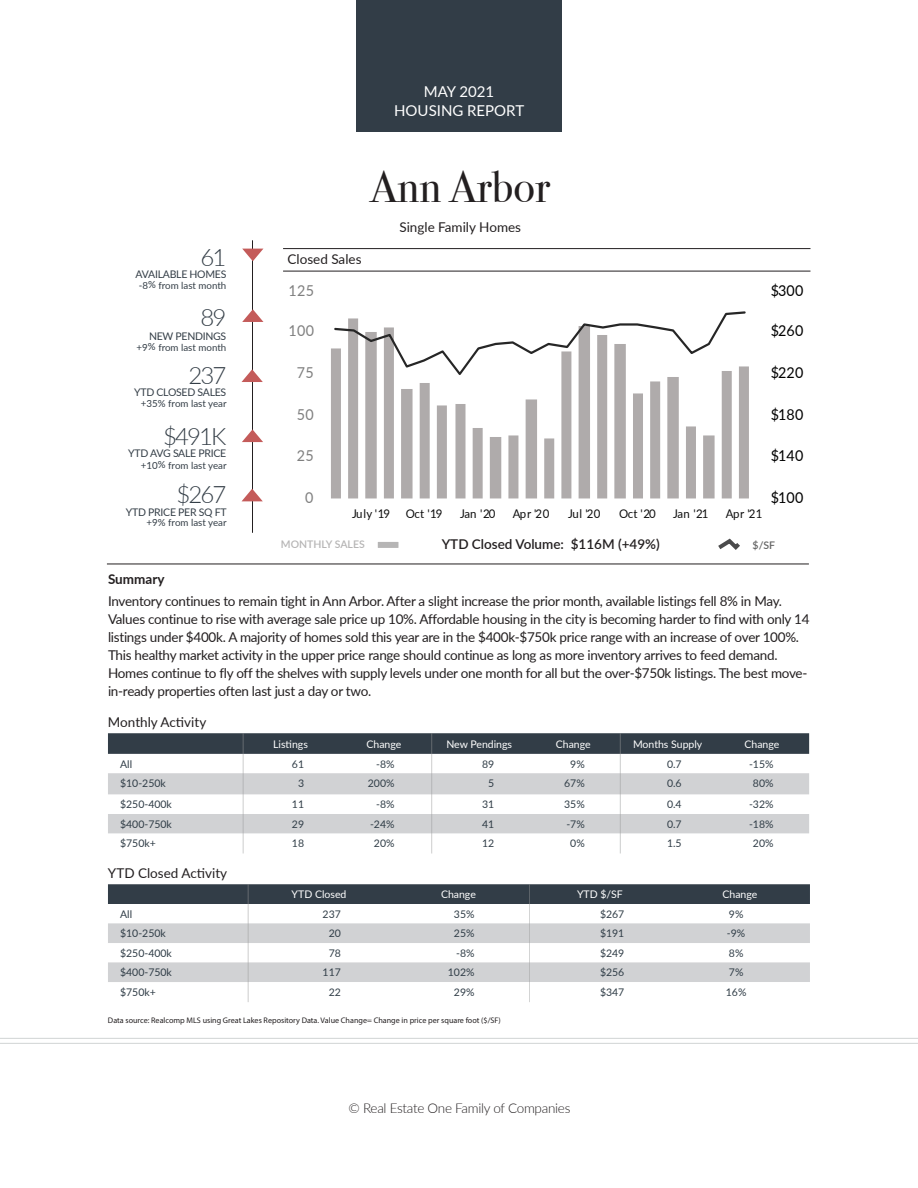
<style>
.page{position:relative;width:918px;height:1188px;background:#fff}
.page>*{position:absolute;margin:0;border:0;box-sizing:border-box;transform-origin:0 0}
.t1{font:45px "Bodoni Svty Two ITCTT";color:#231f20}
.t2{font:300 24px "Lato";letter-spacing:-.08em;color:#343e47}
.t3{font:15px "Lato";letter-spacing:.02em;color:#000;scale:.95 1}
.t4{font:15px/19.5px "Lato";color:#fff;text-align:center}
.t5{font:15px "Lato";letter-spacing:.02em;color:#7f7f7f;scale:.95 1}
.Area_Summary{font:13.5px/18px "Lato";letter-spacing:-.02em;color:#231f20}
.Area_Summary-2{font:13.5px "Lato";color:#231f20}
.t6{font:300 13.5px "Lato";letter-spacing:-.02em;color:#231f20}
.t7{font:600 13.5px "Lato";color:#231f20}
.t8{font:700 13.5px "Lato";color:#231f20}
.t9{font:12px "Lato";letter-spacing:-.045em;color:#0d0d0d;scale:.95 1}
.t10{font:10.5px "Lato";color:#303d47}
.t11{font:10.5px "Lato";color:#fff}
.t12{font:10.5px "Lato";letter-spacing:-.025em;color:#343e47}
.t13{font:600 10.5px "Lato";color:#b6b5b5}
.t14{font:600 10.5px "Lato";color:#646464}
.t15{font:9.75px "Lato";color:#343e47}
.t16{font:8.1px "Myriad Pro";color:#231f20}
</style>
<div class="page">
<div style="left:356px;top:0;width:206px;height:132px;background:#323d47"></div>
<hr style="left:0;top:1038px;width:918px;height:1px;background:#d1d4d4">
<hr style="left:0;top:1043px;width:918px;height:1px;background:#d1d4d4">
<hr style="left:107px;top:564px;width:702px;height:1px;background:#231f20">
<hr style="left:252px;top:240px;width:1px;height:293px;background:#231f20">
<svg style="left:242px;top:249px;width:21px;height:12px"></svg>
<svg style="left:242px;top:309px;width:21px;height:13px"></svg>
<svg style="left:242px;top:429px;width:21px;height:13px"></svg>
<hr style="left:283px;top:271px;width:527px;height:1px;background:#231f20">
<hr style="left:283px;top:248px;width:527px;height:1px;background:#231f20">
<svg style="left:331px;top:348px;width:418px;height:150px"></svg>
<svg style="left:333px;top:311px;width:414px;height:67px"></svg>
<svg style="left:718px;top:538px;width:22px;height:12px"></svg>
<svg style="left:108px;top:733px;width:701px;height:21px;background:#35404a"></svg>
<svg style="left:108px;top:773px;width:701px;height:60px"></svg>
<hr style="left:431px;top:733px;width:1px;height:121px;background:#989999">
<hr style="left:620px;top:733px;width:1px;height:121px;background:#989999">
<hr style="left:243px;top:733px;width:1px;height:121px;background:#989999">
<div style="left:108px;top:884px;width:702px;height:20px;background:#323d47"></div>
<svg style="left:108px;top:923px;width:702px;height:78px"></svg>
<hr style="left:248px;top:884px;width:1px;height:118px;background:#989999">
<hr style="left:529px;top:884px;width:1px;height:118px;background:#989999">
<svg style="left:242px;top:489px;width:21px;height:12px"></svg>
<div style="left:378px;top:542px;width:20px;height:6px;background:#b6b5b5"></div>
<svg style="left:242px;top:369px;width:21px;height:13px"></svg>
<p class="t4" style="left:394px;top:81px;width:132px">MAY 2021<br>HOUSING REPORT</p>
<p class="t2" style="left:201px;top:240px;width:27px">61</p>
<p class="t12" style="left:136px;top:267px;width:92px">AVAILABLE HOMES</p>
<p class="t15" style="left:139px;top:278px;width:89px">-8% from last month</p>
<p class="t2" style="left:200px;top:301px;width:27px">89</p>
<p class="t12" style="left:149px;top:329px;width:79px">NEW PENDINGS</p>
<p class="t15" style="left:137px;top:340px;width:91px">+9% from last month</p>
<p class="t2" style="left:188px;top:358px;width:39px">237</p>
<p class="t12" style="left:134px;top:385px;width:94px">YTD CLOSED SALES</p>
<p class="t15" style="left:141px;top:397px;width:87px">+35% from last year</p>
<p class="t2" style="left:163px;top:420px;width:65px">$491K</p>
<p class="t12" style="left:128px;top:446px;width:100px">YTD AVG SALE PRICE</p>
<p class="t15" style="left:141px;top:458px;width:87px">+10% from last year</p>
<p class="t2" style="left:176px;top:478px;width:51px">$267</p>
<p class="t12" style="left:126px;top:504px;width:102px">YTD PRICE PER SQ FT</p>
<p class="t15" style="left:147px;top:516px;width:81px">+9% from last year</p>
<p class="t8" style="left:108px;top:569px;width:58px">Summary</p>
<p class="t1" style="left:370px;top:150px;width:182px">Ann Arbor</p>
<p class="Area_Summary-2" style="left:399px;top:217px;width:123px">Single Family Homes</p>
<p class="Area_Summary-2" style="left:288px;top:249px;width:75px">Closed Sales</p>
<p class="t5" style="left:289px;top:280px;width:28px">125</p>
<p class="t3" style="left:771px;top:280px;width:36px">$300</p>
<p class="t5" style="left:289px;top:320px;width:28px">100</p>
<p class="t3" style="left:771px;top:320px;width:36px">$260</p>
<p class="t5" style="left:297px;top:362px;width:19px">75</p>
<p class="t3" style="left:771px;top:362px;width:36px">$220</p>
<p class="t5" style="left:297px;top:404px;width:19px">50</p>
<p class="t3" style="left:771px;top:404px;width:36px">$180</p>
<p class="t5" style="left:297px;top:445px;width:19px">25</p>
<p class="t3" style="left:771px;top:445px;width:36px">$140</p>
<p class="t5" style="left:305px;top:487px;width:10px">0</p>
<p class="t3" style="left:771px;top:487px;width:36px">$100</p>
<p class="t9" style="left:352px;top:505px;width:42px">July '19</p>
<p class="t9" style="left:406px;top:505px;width:40px">Oct '19</p>
<p class="t9" style="left:460px;top:505px;width:39px">Jan '20</p>
<p class="t9" style="left:513px;top:505px;width:40px">Apr '20</p>
<p class="t9" style="left:568px;top:505px;width:36px">Jul '20</p>
<p class="t9" style="left:619px;top:505px;width:40px">Oct '20</p>
<p class="t9" style="left:673px;top:505px;width:39px">Jan '21</p>
<p class="t9" style="left:726px;top:505px;width:40px">Apr '21</p>
<p class="t14" style="left:753px;top:538px;width:24px">$/SF</p>
<p class="t13" style="left:281px;top:537px;width:85px">MONTHLY SALES</p>
<p class="t7" style="left:442px;top:535px;width:220px">YTD Closed Volume: $116M (+49%)</p>
<p class="Area_Summary" style="left:108px;top:592px;width:703px">Inventory continues to remain tight in Ann Arbor. After a slight increase the prior month, available listings fell 8% in May.<br>Values continue to rise with average sale price up 10%. Affordable housing in the city is becoming harder to find with only 14 listings under $400k. A majority of homes sold this year are in the $400k-$750k price range with an increase of over 100%.<br>This healthy market activity in the upper price range should continue as long as more inventory arrives to feed demand.<br>Homes continue to fly off the shelves with supply levels under one month for all but the over-$750k listings. The best move&shy;in-ready properties often last just a day or two.</p>
<p class="Area_Summary-2" style="left:108px;top:712px;width:100px">Monthly Activity</p>
<p class="t11" style="left:273px;top:736px;width:36px">Listings</p>
<p class="t11" style="left:366px;top:736px;width:36px">Change</p>
<p class="t11" style="left:446px;top:736px;width:67px">New Pendings</p>
<p class="t11" style="left:556px;top:736px;width:36px">Change</p>
<p class="t11" style="left:633px;top:736px;width:71px">Months Supply</p>
<p class="t11" style="left:745px;top:736px;width:36px">Change</p>
<p class="t10" style="left:120px;top:756px;width:14px">All</p>
<p class="t10" style="left:292px;top:756px;width:14px">61</p>
<p class="t10" style="left:376px;top:756px;width:20px">-8%</p>
<p class="t10" style="left:482px;top:756px;width:14px">89</p>
<p class="t10" style="left:570px;top:756px;width:16px">9%</p>
<p class="t10" style="left:667px;top:756px;width:16px">0.7</p>
<p class="t10" style="left:749px;top:756px;width:26px">-15%</p>
<p class="t10" style="left:120px;top:776px;width:47px">$10-250k</p>
<p class="t10" style="left:298px;top:776px;width:8px">3</p>
<p class="t10" style="left:368px;top:776px;width:28px">200%</p>
<p class="t10" style="left:488px;top:776px;width:8px">5</p>
<p class="t10" style="left:564px;top:776px;width:22px">67%</p>
<p class="t10" style="left:667px;top:776px;width:16px">0.6</p>
<p class="t10" style="left:753px;top:776px;width:22px">80%</p>
<p class="t10" style="left:120px;top:797px;width:53px">$250-400k</p>
<p class="t10" style="left:292px;top:797px;width:14px">11</p>
<p class="t10" style="left:376px;top:797px;width:20px">-8%</p>
<p class="t10" style="left:482px;top:797px;width:14px">31</p>
<p class="t10" style="left:564px;top:797px;width:22px">35%</p>
<p class="t10" style="left:667px;top:797px;width:16px">0.4</p>
<p class="t10" style="left:749px;top:797px;width:26px">-32%</p>
<p class="t10" style="left:120px;top:817px;width:53px">$400-750k</p>
<p class="t10" style="left:292px;top:817px;width:14px">29</p>
<p class="t10" style="left:370px;top:817px;width:26px">-24%</p>
<p class="t10" style="left:482px;top:817px;width:14px">41</p>
<p class="t10" style="left:566px;top:817px;width:20px">-7%</p>
<p class="t10" style="left:667px;top:817px;width:16px">0.7</p>
<p class="t10" style="left:749px;top:817px;width:26px">-18%</p>
<p class="t10" style="left:120px;top:836px;width:37px">$750k+</p>
<p class="t10" style="left:292px;top:836px;width:14px">18</p>
<p class="t10" style="left:374px;top:836px;width:22px">20%</p>
<p class="t10" style="left:482px;top:836px;width:14px">12</p>
<p class="t10" style="left:570px;top:836px;width:16px">0%</p>
<p class="t10" style="left:667px;top:836px;width:16px">1.5</p>
<p class="t10" style="left:753px;top:836px;width:22px">20%</p>
<p class="Area_Summary-2" style="left:108px;top:863px;width:121px">YTD Closed Activity</p>
<p class="t11" style="left:292px;top:887px;width:56px">YTD Closed</p>
<p class="t11" style="left:441px;top:887px;width:36px">Change</p>
<p class="t11" style="left:577px;top:887px;width:47px">YTD $/SF</p>
<p class="t11" style="left:722px;top:887px;width:36px">Change</p>
<p class="t10" style="left:120px;top:907px;width:14px">All</p>
<p class="t10" style="left:323px;top:907px;width:20px">237</p>
<p class="t10" style="left:454px;top:907px;width:22px">35%</p>
<p class="t10" style="left:600px;top:907px;width:26px">$267</p>
<p class="t10" style="left:729px;top:907px;width:16px">9%</p>
<p class="t10" style="left:120px;top:926px;width:47px">$10-250k</p>
<p class="t10" style="left:329px;top:926px;width:14px">20</p>
<p class="t10" style="left:454px;top:926px;width:22px">25%</p>
<p class="t10" style="left:600px;top:926px;width:26px">$191</p>
<p class="t10" style="left:727px;top:926px;width:20px">-9%</p>
<p class="t10" style="left:120px;top:946px;width:53px">$250-400k</p>
<p class="t10" style="left:329px;top:946px;width:14px">78</p>
<p class="t10" style="left:456px;top:946px;width:20px">-8%</p>
<p class="t10" style="left:600px;top:946px;width:26px">$249</p>
<p class="t10" style="left:729px;top:946px;width:16px">8%</p>
<p class="t10" style="left:120px;top:965px;width:53px">$400-750k</p>
<p class="t10" style="left:323px;top:965px;width:20px">117</p>
<p class="t10" style="left:448px;top:965px;width:28px">102%</p>
<p class="t10" style="left:600px;top:965px;width:26px">$256</p>
<p class="t10" style="left:729px;top:965px;width:16px">7%</p>
<p class="t10" style="left:120px;top:985px;width:37px">$750k+</p>
<p class="t10" style="left:329px;top:985px;width:14px">22</p>
<p class="t10" style="left:454px;top:985px;width:22px">29%</p>
<p class="t10" style="left:600px;top:985px;width:26px">$347</p>
<p class="t10" style="left:726px;top:985px;width:22px">16%</p>
<p class="t16" style="left:108px;top:1015px;width:394px">Data source: Realcomp MLS using Great Lakes Repository Data. Value Change= Change in price per square foot ($/SF)</p>
<p class="t6" style="left:349px;top:1098px;width:223px">© Real Estate One Family of Companies</p>
</div>
